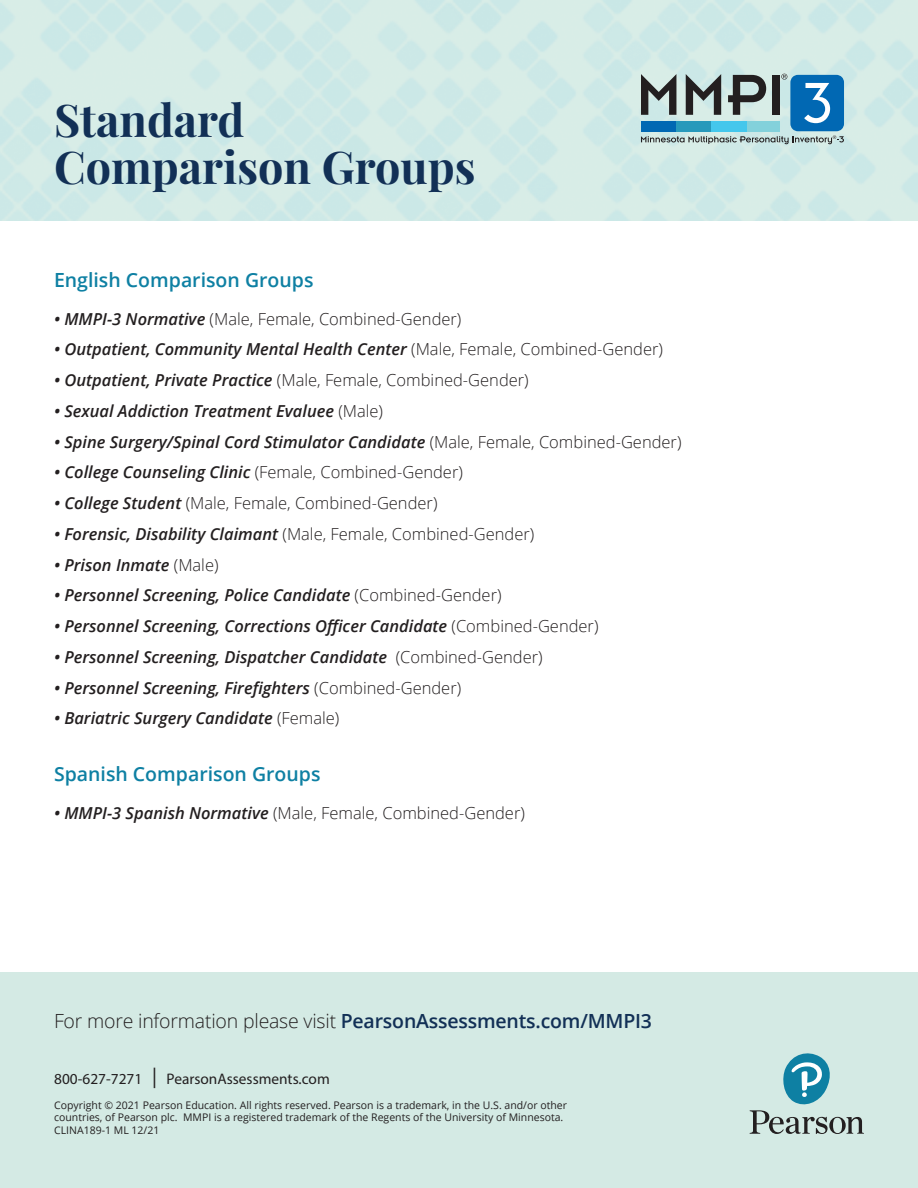
<style>
.page{position:relative;width:918px;height:1188px;background:#fff}
.page>*{position:absolute;margin:0;border:0;box-sizing:border-box;transform-origin:0 0}
.H1_-_Playfair{font:700 45px/46.5px "Playfair Display";color:#123056}
.t1{font:300 19.5px "Open Sans";letter-spacing:-.01em;color:#231f20}
.t2{font:600 19.5px "Open Sans";color:#0e80a3}
.Content{font:italic 600 16.5px "Open Sans";color:#231f20}
.Content-2{font:300 16.5px "Open Sans";color:#231f20}
.t3{font:15.3px "Myriad Pro";color:#231f20}
.t4{font:10.5px/12.6px "Open Sans";color:#231f20}
.s1{font-weight:600;font-style:italic}
.s2{font-weight:300;font-style:normal}
.s3{font-weight:600;color:#123056}
.s4{font-size:20.4px}
</style>
<div class="page">
<div style="left:0;top:972px;width:918px;height:216px;background:#d4eae4"></div>
<svg style="left:750px;top:1053px;width:114px;height:81px"></svg>
<svg style="left:641px;top:74px;width:203px;height:70px;background:#78a1b1"></svg>
<p class="H1_-_Playfair" style="left:54px;top:97px;width:423px">Standard<br>Comparison Groups</p>
<h2 class="t2" style="left:54px;top:267px;width:261px">English Comparison Groups</h2>
<p class="Content-2" style="left:54px;top:307px;width:409px"><span class="s1">• MMPI-3 Normative</span> (Male, Female, Combined-Gender)</p>
<p class="Content" style="left:54px;top:338px;width:611px">• Outpatient, Community Mental Health Center <span class="s2">(Male, Female, Combined-Gender)</span></p>
<p class="Content-2" style="left:54px;top:369px;width:476px"><span class="s1">• Outpatient, Private Practice</span> (Male, Female, Combined-Gender)</p>
<p class="Content" style="left:54px;top:400px;width:331px">• Sexual Addiction Treatment Evaluee <span class="s2">(Male)</span></p>
<p class="Content" style="left:54px;top:430px;width:629px">• Spine Surgery/Spinal Cord Stimulator Candidate <span class="s2">(Male, Female, Combined-Gender)</span></p>
<p class="Content" style="left:54px;top:461px;width:410px">• College Counseling Clinic <span class="s2">(Female, Combined-Gender)</span></p>
<p class="Content-2" style="left:54px;top:492px;width:385px"><span class="s1">• College Student</span> (Male, Female, Combined-Gender)</p>
<p class="Content-2" style="left:54px;top:523px;width:482px"><span class="s1">• Forensic, Disability Claimant</span> (Male, Female, Combined-Gender)</p>
<p class="Content" style="left:54px;top:553px;width:166px">• Prison Inmate <span class="s2">(Male)</span></p>
<p class="Content" style="left:54px;top:584px;width:449px">• Personnel Screening, Police Candidate <span class="s2">(Combined-Gender)</span></p>
<p class="Content" style="left:54px;top:615px;width:546px">• Personnel Screening, Corrections Officer Candidate <span class="s2">(Combined-Gender)</span></p>
<p class="Content" style="left:54px;top:646px;width:490px">• Personnel Screening, Dispatcher Candidate <span class="s2">(Combined-Gender)</span></p>
<p class="Content" style="left:54px;top:676px;width:409px">• Personnel Screening, Firefighters <span class="s2">(Combined-Gender)</span></p>
<p class="Content" style="left:54px;top:707px;width:287px">• Bariatric Surgery Candidate <span class="s2">(Female)</span></p>
<h2 class="t2" style="left:54px;top:761px;width:268px">Spanish Comparison Groups</h2>
<p class="Content-2" style="left:54px;top:802px;width:472px"><span class="s1">• MMPI-3 Spanish Normative</span> (Male, Female, Combined-Gender)</p>
<p class="t1" style="left:54px;top:1008px;width:600px">For more information please visit <span class="s3">PearsonAssessments.com/MMPI3</span></p>
<p class="t3" style="left:54px;top:1070px;width:277px">800-627-7271 <span class="s4">|</span> PearsonAssessments.com</p>
<p class="t4" style="left:54px;top:1098px;width:514px">Copyright © 2021 Pearson Education. All rights reserved. Pearson is a trademark, in the U.S. and/or other countries, of Pearson plc. MMPI is a registered trademark of the Regents of the University of Minnesota.<br>CLINA189-1 ML 12/21</p>
</div>
